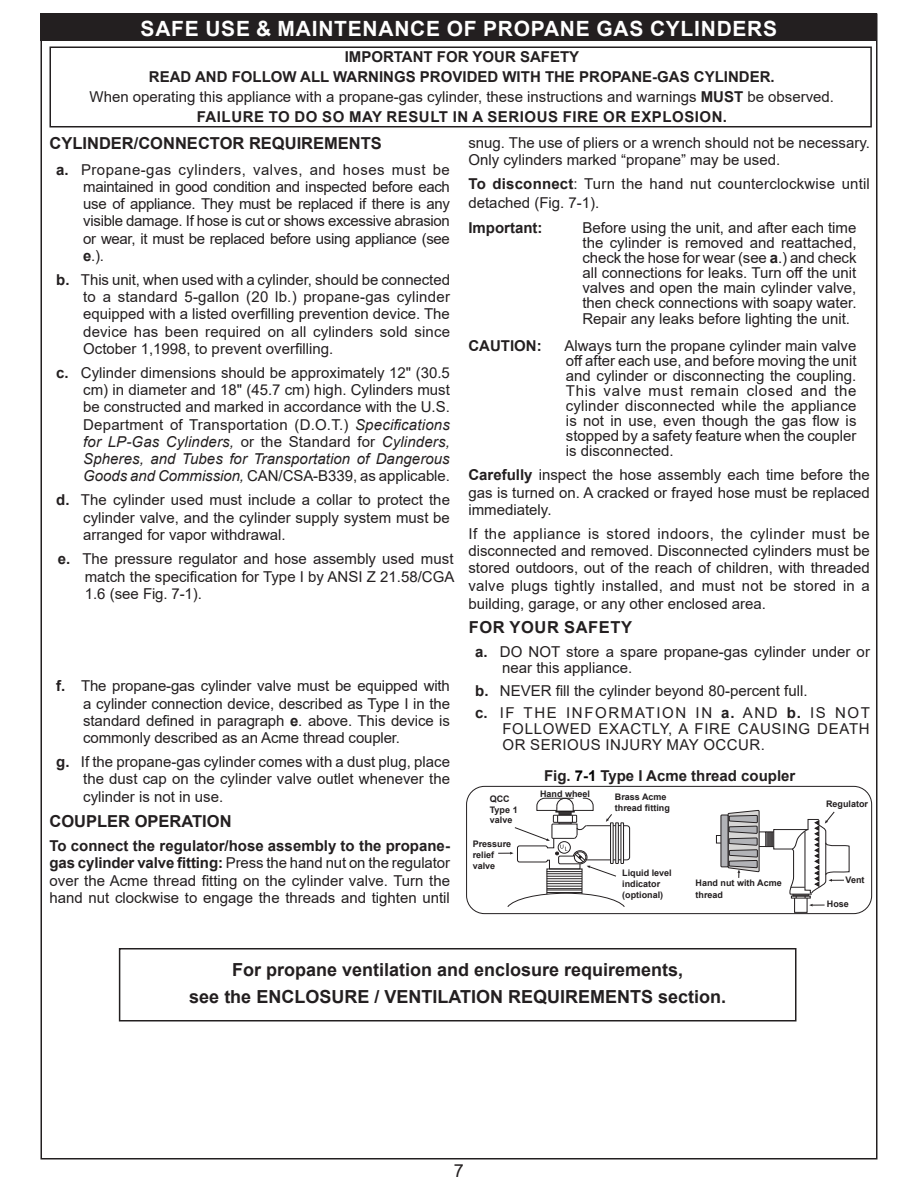
<style>
.page{position:relative;width:918px;height:1188px;background:#fff}
.page>*{position:absolute;margin:0;border:0;box-sizing:border-box;transform-origin:0 0}
.t1{font:700 21px "Arial";letter-spacing:.035em;color:#fff}
.t2{font:700 18px/26.8px "Arial";color:#231f20;text-align:center}
.t3{font:18px "Arial";color:#231f20}
.t4{font:700 16.5px "Arial";color:#231f20}
.t5{font:700 16.5px "Arial";letter-spacing:.035em;color:#231f20}
.t6{font:15px/17.2px "Arial";color:#231f20;text-align:justify}
.t7{font:700 15px/20.1px "Arial";color:#231f20;text-align:center}
.t8{font:15px/15.8px "Arial";letter-spacing:.045em;color:#231f20}
.t9{font:700 9px/10.8px "Arial";color:#231f20}
.s1{font-weight:400}
.s2{font-weight:700}
.s3{font-style:italic}
.s4{color:#000}
</style>
<div class="page">
<svg style="left:809px;top:904px;width:16px;height:2px"></svg>
<div style="left:716px;top:835px;width:6px;height:8px;border:1px solid #231f20"></div>
<div style="left:794px;top:897px;width:13px;height:16px;border:1px solid #231f20"></div>
<div style="left:758px;top:832px;width:8px;height:15px;border:1px solid #231f20"></div>
<svg style="left:766px;top:811px;width:84px;height:87px"></svg>
<div style="left:721px;top:815px;width:7px;height:52px;border:1px solid #231f20"></div>
<svg style="left:722px;top:810px;width:37px;height:68px;background:#aaa9ab"></svg>
<hr style="left:547px;top:878px;width:35px;height:1px;background:#231f20">
<hr style="left:547px;top:881px;width:35px;height:1px;background:#231f20">
<hr style="left:547px;top:883px;width:35px;height:1px;background:#231f20">
<hr style="left:547px;top:886px;width:35px;height:1px;background:#231f20">
<hr style="left:547px;top:888px;width:35px;height:1px;background:#231f20">
<svg style="left:507px;top:893px;width:118px;height:14px"></svg>
<hr style="left:547px;top:890px;width:35px;height:1px;background:#231f20">
<hr style="left:547px;top:892px;width:35px;height:1px;background:#231f20">
<div style="left:466px;top:786px;width:406px;height:128px;border:1px solid #231f20;border-radius:18px"></div>
<svg style="left:498px;top:797px;width:132px;height:80px"></svg>
<div style="left:50px;top:46px;width:822px;height:81px;border:2px solid #231f20"></div>
<div style="left:119px;top:948px;width:677px;height:74px;border:2px solid #231f20"></div>
<div style="left:40px;top:14px;width:838px;height:27px;background:#231f20"></div>
<h1 class="t1" style="left:141px;top:13px;width:638px">SAFE USE &amp; MAINTENANCE OF PROPANE GAS CYLINDERS</h1>
<p class="t7" style="left:90px;top:47px;width:746px">IMPORTANT FOR YOUR SAFETY<br>READ AND FOLLOW ALL WARNINGS PROVIDED WITH THE PROPANE-GAS CYLINDER.<br><span class="s1">When operating this appliance with a propane-gas cylinder, these instructions and warnings</span> MUST <span class="s1">be observed.<br></span>FAILURE TO DO SO MAY RESULT IN A SERIOUS FIRE OR EXPLOSION.</p>
<p class="t4" style="left:50px;top:132px;width:334px">CYLINDER/CONNECTOR REQUIREMENTS</p>
<p class="t6" style="left:83px;top:161px;width:368px;text-indent:-27px"><span class="s2">a.</span> Propane-gas cylinders, valves, and hoses must be maintained in good condition and inspected before each use of appliance. They must be replaced if there is any visible damage. If hose is cut or shows excessive abrasion or wear, it must be replaced before using appliance (see <span class="s2">e</span>.).</p>
<p class="t6" style="left:83px;top:271px;width:368px;text-indent:-27px"><span class="s2">b.</span> This unit, when used with a cylinder, should be connected to a standard 5-gallon (20 lb.) propane-gas cylinder equipped with a listed overfilling prevention device. The device has been required on all cylinders sold since October 1,1998, to prevent overfilling.</p>
<p class="t6" style="left:83px;top:364px;width:368px;text-indent:-27px"><span class="s2">c.</span> Cylinder dimensions should be approximately 12" (30.5 cm) in diameter and 18" (45.7 cm) high. Cylinders must be constructed and marked in accordance with the U.S.<br>Department of Transportation (D.O.T.) <span class="s3">Specifications for LP-Gas Cylinders,</span> or the Standard for <span class="s3">Cylinders, Spheres, and Tubes for Transportation of Dangerous Goods and Commission,</span> CAN/CSA-B339, as applicable.</p>
<p class="t6" style="left:83px;top:491px;width:368px;text-indent:-27px"><span class="s2">d.</span> The cylinder used must include a collar to protect the cylinder valve, and the cylinder supply system must be arranged for vapor withdrawal.</p>
<p class="t6" style="left:262px;top:550px;width:190px">d hose assembly (Fig. 7-1)</p>
<p class="t6" style="left:83px;top:567px;width:163px"><span class="s3">supplied</span> with th s outdo</p>
<p class="t6" style="left:265px;top:567px;width:187px">gas appliance (L.P. models</p>
<p class="t6" style="left:468px;top:134px;width:403px">snug. The use of pliers or a wrench should not be necessary.<br>Only cylinders marked “propane” may be used.</p>
<p class="t6" style="left:468px;top:174px;width:403px;line-height:18.8px"><span class="s2">To disconnect</span>: Turn the hand nut counterclockwise until detached (Fig. 7-1).</p>
<p class="t7" style="left:468px;top:218px;width:76px">Important:</p>
<p class="t6" style="left:582px;top:220px;width:276px;line-height:15.1px">Before using the unit, and after each time the cylinder is removed and reattached, check the hose for wear (see <span class="s2">a</span>.) and check all connections for leaks. Turn off the unit valves and open the main cylinder valve, then check connections with soapy water.<br>Repair any leaks before lighting the unit.</p>
<p class="t7" style="left:468px;top:336px;width:75px">CAUTION:</p>
<p class="t6" style="left:564px;top:338px;width:294px;line-height:15.1px">Always turn the propane cylinder main valve off after each use, and before moving the unit and cylinder or disconnecting the coupling.<br>This valve must remain closed and the cylinder disconnected while the appliance is not in use, even though the gas flow is stopped by a safety feature when the coupler is disconnected.</p>
<p class="t6" style="left:468px;top:467px;width:403px"><span class="s2">Carefully</span> inspect the hose assembly each time before the gas is turned on. A cracked or frayed hose must be replaced immediately.</p>
<p class="t6" style="left:468px;top:525px;width:403px">If the appliance is stored indoors, the cylinder must be disconnected and removed. Disconnected cylinders must be stored outdoors, out of the reach of children, with threaded valve plugs tightly installed, and must not be stored in a</p>
<p class="t6" style="left:468px;top:596px;width:299px">building, garage, or any other enclosed area.</p>
<p class="t5" style="left:469px;top:616px;width:165px">FOR YOUR SAFETY</p>
<p class="t6" style="left:502px;top:644px;width:369px;line-height:15.8px;text-indent:-27px"><span class="s2">a.</span> DO NOT store a spare propane-gas cylinder under or near this appliance.</p>
<p class="t6" style="left:475px;top:679px;width:396px;line-height:22.5px"><span class="s2">b.</span> NEVER fill the cylinder beyond 80-percent full.<br><span class="s2">c.</span> IF THE INFORMATION IN <span class="s2">a.</span> AND <span class="s2">b.</span> IS NOT</p>
<p class="t8" style="left:502px;top:721px;width:369px">FOLLOWED EXACTLY, A FIRE CAUSING DEATH<br>OR SERIOUS INJURY MAY OCCUR.</p>
<p class="t6" style="left:85px;top:551px;width:371px;text-indent:-27px"><span class="s2">e.</span> The pressure regulator and hose assembly used must match the specification for Type I by ANSI Z 21.58/CGA 1.6 (see Fig. 7-1).</p>
<p class="t6" style="left:83px;top:677px;width:368px;text-indent:-27px"><span class="s2">f.</span> The propane-gas cylinder valve must be equipped with a cylinder connection device, described as Type I in the standard defined in paragraph <span class="s2">e</span>. above. This device is commonly described as an Acme thread coupler.</p>
<p class="t6" style="left:83px;top:753px;width:368px;text-indent:-27px"><span class="s2">g.</span> If the propane-gas cylinder comes with a dust plug, place the dust cap on the cylinder valve outlet whenever the cylinder is not in use.</p>
<p class="t4" style="left:50px;top:810px;width:184px">COUPLER OPERATION</p>
<p class="t6" style="left:50px;top:837px;width:402px"><span class="s2">To connect the regulator/hose assembly to the propane&shy;gas cylinder valve fitting:</span> Press the hand nut on the regulator over the Acme thread fitting on the cylinder valve. Turn the hand nut clockwise to engage the threads and tighten until</p>
<p class="t7" style="left:544px;top:766px;width:253px">Fig. <span class="s4">7-1</span> Type I Acme thread coupler</p>
<p class="t9" style="left:540px;top:788px;width:52px">Hand wheel</p>
<p class="t9" style="left:490px;top:793px;width:29px">QCC<br>Type 1 valve</p>
<p class="t9" style="left:615px;top:792px;width:56px">Brass Acme thread fitting</p>
<p class="t9" style="left:826px;top:798px;width:44px">Regulator</p>
<p class="t9" style="left:473px;top:839px;width:40px">Pressure relief valve</p>
<p class="t9" style="left:622px;top:868px;width:51px">Liquid level indicator (optional)</p>
<p class="t9" style="left:696px;top:877px;width:88px;line-height:12px">Hand nut with Acme thread</p>
<p class="t9" style="left:846px;top:875px;width:21px">Vent</p>
<p class="t9" style="left:827px;top:899px;width:24px">Hose</p>
<p class="t2" style="left:189px;top:957px;width:538px">For propane ventilation and enclosure requirements,<br>see the ENCLOSURE / VENTILATION REQUIREMENTS section.</p>
<p class="t3" style="left:454px;top:1158px;width:12px">7</p>
</div>
